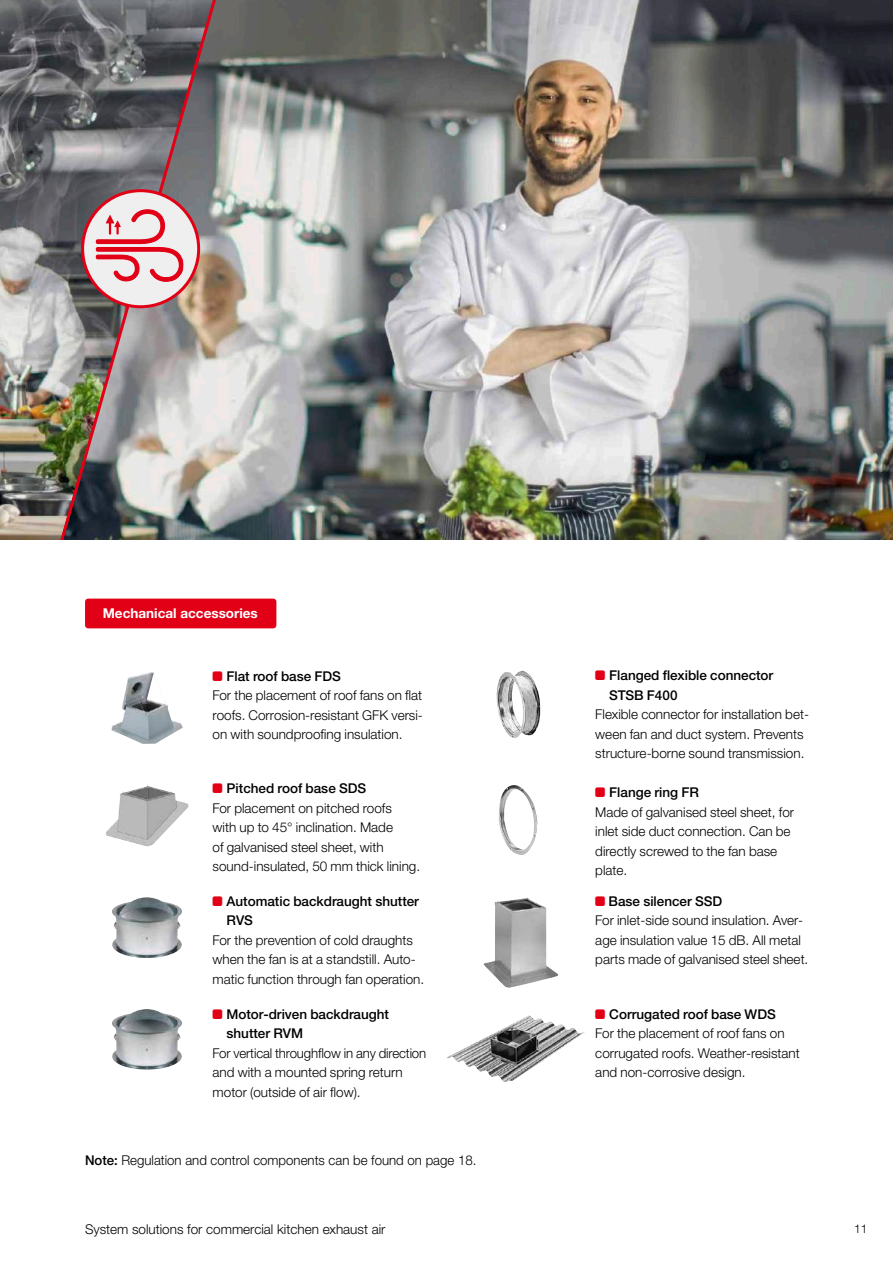
<style>
.page{position:relative;width:893px;height:1263px;background:#fff}
.page>*{position:absolute;margin:0;border:0;box-sizing:border-box;transform-origin:0 0}
.t1{font:300 13.5px/19.5px "Helvetica Neue LTW1 G";color:#000}
.t2{font:500 13.5px/19.5px "Helvetica Neue LTW1 G";color:#000}
.t3{font:700 13.5px "Helvetica Neue LTW1 G";color:#fff}
.t4{font:300 12px "Helvetica Neue LTW1 G";color:#000}
.s1{font-family:"Helios";font-weight:400;color:#e20017}
.s2{font-weight:500}
</style>
<div class="page">
<img style="left:231px;top:0;width:662px;height:540px">
<img style="left:0;top:0;width:36px;height:540px">
<img style="left:36px;top:0;width:195px;height:540px">
<div style="left:83px;top:191px;width:116px;height:116px;background:#efefef;border-radius:50%"></div>
<svg style="left:96px;top:209px;width:88px;height:73px"></svg>
<div style="left:81px;top:189px;width:119px;height:119px;border:3px solid #e20017;border-radius:50%"></div>
<div style="left:85px;top:599px;width:191px;height:29px;background:#e20017;border-radius:3px"></div>
<img style="left:111px;top:672px;width:72px;height:72px">
<img style="left:106px;top:785px;width:83px;height:61px">
<img style="left:112px;top:897px;width:70px;height:61px">
<img style="left:112px;top:1009px;width:70px;height:61px">
<img style="left:497px;top:670px;width:43px;height:68px">
<img style="left:499px;top:785px;width:38px;height:70px">
<img style="left:483px;top:897px;width:75px;height:91px">
<img style="left:446px;top:1015px;width:139px;height:67px">
<p class="t3" style="left:103px;top:605px;width:157px">Mechanical accessories</p>
<p class="t1" style="left:213px;top:666px;width:212px"><span class="s1">B</span> <span class="s2">Flat roof base FDS<br></span>For the placement of roof fans on flat roofs. Corrosion-resistant GFK versi&shy;on with soundproofing insulation.</p>
<p class="t1" style="left:213px;top:778px;width:209px"><span class="s1">B</span> <span class="s2">Pitched roof base SDS<br></span>For placement on pitched roofs<br>with up to 45° inclination. Made<br>of galvanised steel sheet, with sound-insulated, 50 mm thick lining.</p>
<p class="t2" style="left:227px;top:891px;width:194px;text-indent:-14px"><span class="s1">B</span> Automatic backdraught shutter<br>RVS</p>
<p class="t1" style="left:213px;top:930px;width:213px">For the prevention of cold draughts when the fan is at a standstill. Auto&shy;matic function through fan operation.</p>
<p class="t2" style="left:227px;top:1004px;width:164px;text-indent:-14px"><span class="s1">B</span> Motor-driven backdraught shutter RVM</p>
<p class="t1" style="left:213px;top:1043px;width:215px">For vertical throughflow in any direction and with a mounted spring return motor (outside of air flow).</p>
<p class="t1" style="left:85px;top:1150px;width:393px"><span class="s2">Note:</span> Regulation and control components can be found on page 18.</p>
<p class="t2" style="left:609px;top:666px;width:166px;text-indent:-14px"><span class="s1">B</span> Flanged flexible connector<br>STSB F400</p>
<p class="t1" style="left:595px;top:705px;width:215px">Flexible connector for installation bet&shy;ween fan and duct system. Prevents structure-borne sound transmission.</p>
<p class="t1" style="left:595px;top:783px;width:200px"><span class="s1">B</span> <span class="s2">Flange ring FR<br></span>Made of galvanised steel sheet, for inlet side duct connection. Can be directly screwed to the fan base plate.</p>
<p class="t1" style="left:595px;top:891px;width:215px"><span class="s1">B</span> <span class="s2">Base silencer SSD<br></span>For inlet-side sound insulation. Aver&shy;age insulation value 15 dB. All metal parts made of galvanised steel sheet.</p>
<p class="t1" style="left:595px;top:1004px;width:206px"><span class="s1">B</span> <span class="s2">Corrugated roof base WDS<br></span>For the placement of roof fans on corrugated roofs. Weather-resistant and non-corrosive design.</p>
<p class="t1" style="left:85px;top:1220px;width:302px">System solutions for commercial kitchen exhaust air</p>
<p class="t4" style="left:854px;top:1222px;width:15px">11</p>
</div>
